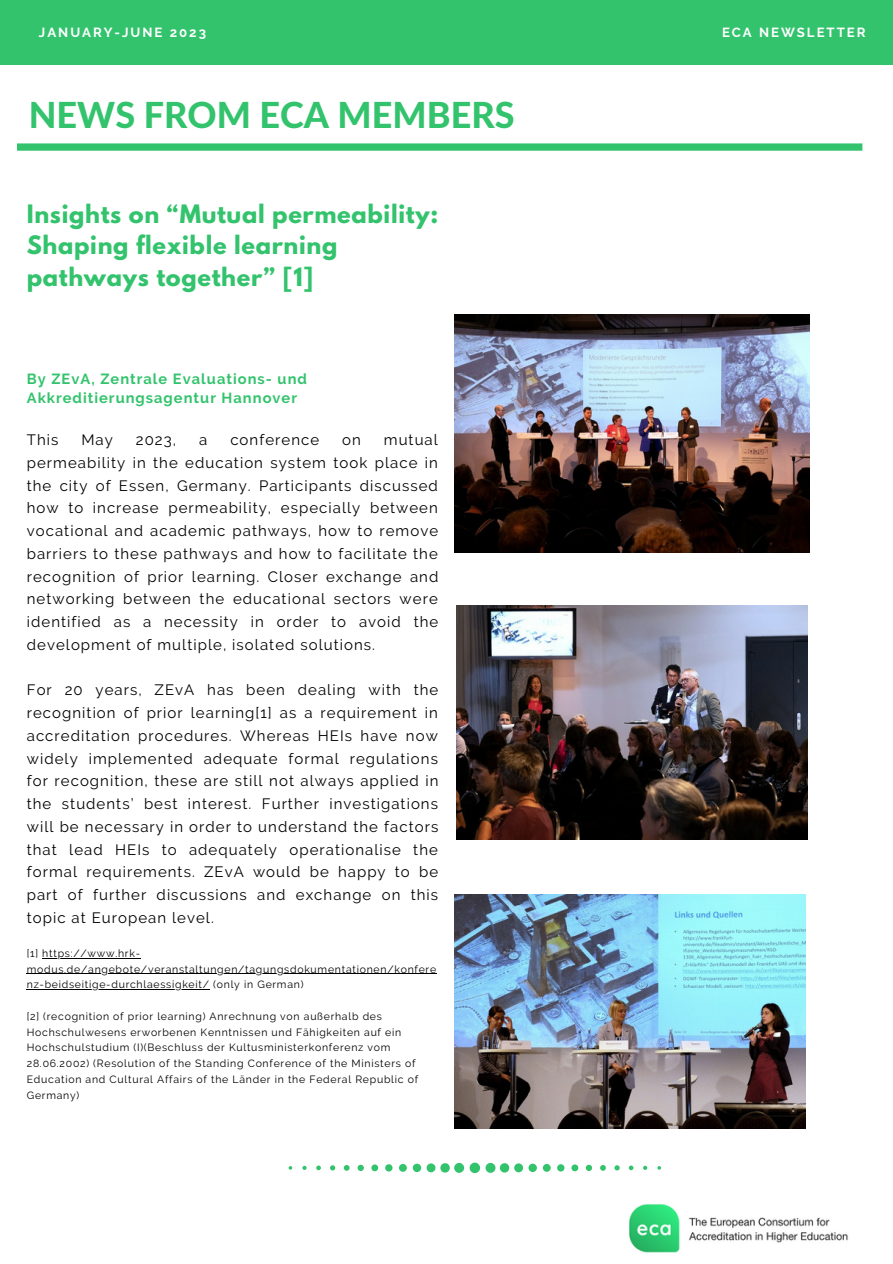
<style>
.page{position:relative;width:893px;height:1264px;background:#fff}
.page>*{position:absolute;margin:0;border:0;box-sizing:border-box;transform-origin:0 0}
.t1{font:800 36px "Lato Latin";color:#33c36d}
.t2{font:700 22.5px/31.5px "League Spartan";letter-spacing:.03em;color:#33c36d}
.t3{font:15px/22.8px "Raleway";letter-spacing:.07em;color:#000;text-align:justify}
.t4{font:700 14.7px/19px "Raleway";letter-spacing:.07em;color:#33c36d}
.t5{font:700 13.2px "Raleway";letter-spacing:.15em;color:#fff}
.t6{font:10.5px/15.8px "Raleway";letter-spacing:.07em;color:#000}
</style>
<div class="page">
<div style="left:0;top:0;width:892px;height:64px;background:#33c36d"></div>
<img style="left:629px;top:1204px;width:219px;height:49px">
<hr style="left:42px;top:957px;width:99px;height:1px;background:#000">
<hr style="left:27px;top:973px;width:410px;height:1px;background:#000">
<hr style="left:27px;top:989px;width:183px;height:1px;background:#000">
<svg style="left:17px;top:143px;width:845px;height:8px;background:#45c87a"></svg>
<svg style="left:288px;top:1162px;width:373px;height:11px"></svg>
<img style="left:454px;top:315px;width:355px;height:237px">
<img style="left:456px;top:606px;width:351px;height:233px">
<img style="left:454px;top:894px;width:351px;height:233px">
<p class="t5" style="left:39px;top:25px;width:169px">JANUARY-JUNE 2023</p>
<p class="t5" style="left:722px;top:25px;width:145px">ECA NEWSLETTER</p>
<p class="t1" style="left:29px;top:99px;width:487px">NEWS FROM ECA MEMBERS</p>
<p class="t2" style="left:27px;top:201px;width:413px">Insights on “Mutual permeability:<br>Shaping flexible learning pathways together” [1]</p>
<p class="t4" style="left:27px;top:369px;width:282px">By ZEvA, Zentrale Evaluations- und<br>Akkreditierungsagentur Hannover</p>
<p class="t3" style="left:27px;top:428px;width:33px">This</p>
<p class="t3" style="left:81px;top:428px;width:33px">May</p>
<p class="t3" style="left:136px;top:428px;width:42px">2023,</p>
<p class="t3" style="left:199px;top:428px;width:10px">a</p>
<p class="t3" style="left:230px;top:428px;width:90px">conference</p>
<p class="t3" style="left:342px;top:428px;width:20px">on</p>
<p class="t3" style="left:27px;top:428px;width:413px;text-indent:357px">mutual permeability in the education system took place in the city of Essen, Germany. Participants discussed how to increase permeability, especially between vocational and academic pathways, how to remove barriers to these pathways and how to facilitate the recognition of prior learning. Closer exchange and networking between the educational sectors were identified as a necessity in order to avoid the development of multiple, isolated solutions.</p>
<p class="t3" style="left:27px;top:678px;width:413px">For 20 years, ZEvA has been dealing with the recognition of prior learning[1] as a requirement in accreditation procedures. Whereas HEIs have now widely implemented adequate formal regulations for recognition, these are still not always applied in the students’ best interest. Further investigations will be necessary in order to understand the factors that lead HEIs to adequately operationalise the formal requirements. ZEvA would be happy to be part of further discussions and exchange on this topic at European level.</p>
<p class="t6" style="left:27px;top:945px;width:411px">[1] https://www.hrk&shy;modus.de/angebote/veranstaltungen/tagungsdokumentationen/konfere nz-beidseitige-durchlaessigkeit/ (only in German)</p>
<p class="t6" style="left:27px;top:1008px;width:393px">[2] (recognition of prior learning) Anrechnung von außerhalb des Hochschulwesens erworbenen Kenntnissen und Fähigkeiten auf ein Hochschulstudium (I)(Beschluss der Kultusministerkonferenz vom 28.06.2002) (Resolution of the Standing Conference of the Ministers of Education and Cultural Affairs of the Länder in the Federal Republic of Germany)</p>
</div>
